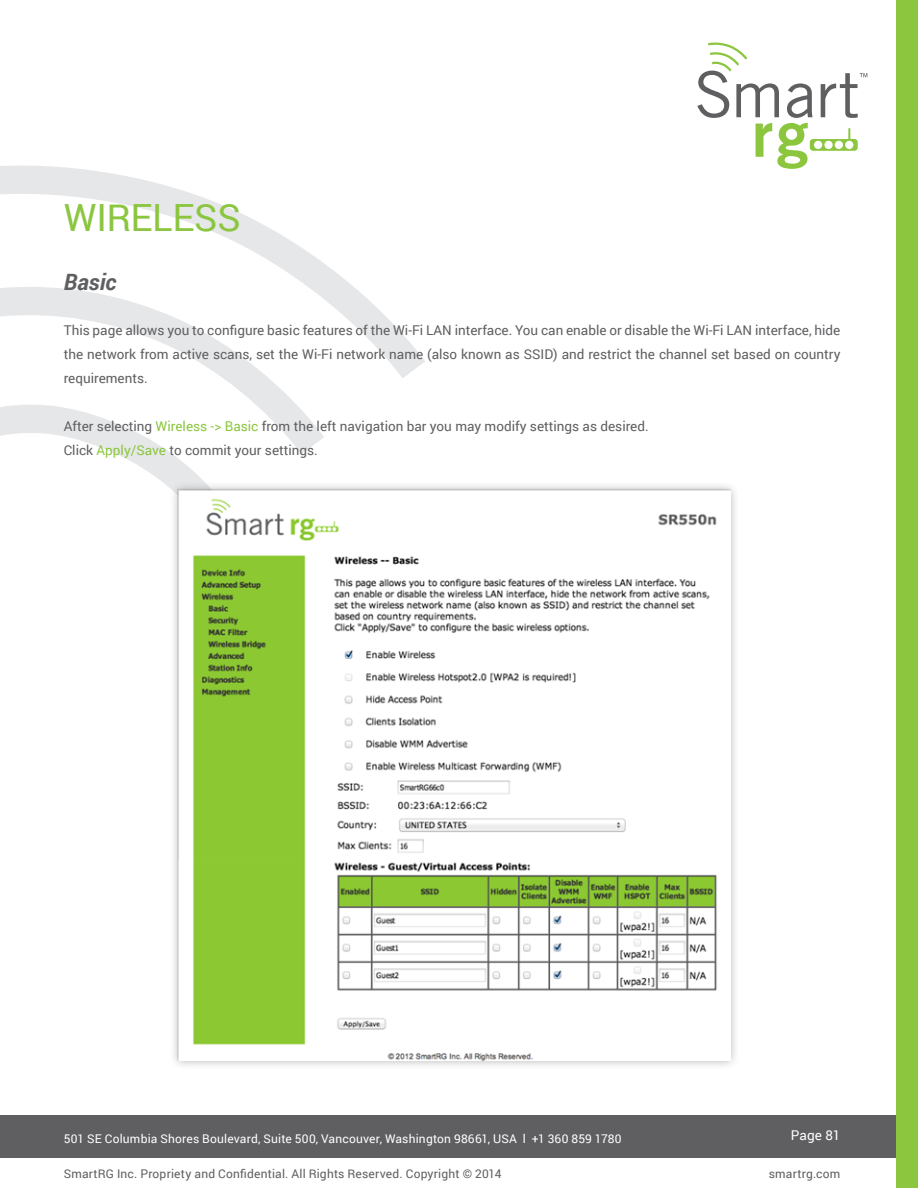
<style>
.page{position:relative;width:918px;height:1188px;background:#fff}
.page>*{position:absolute;margin:0;border:0;box-sizing:border-box;transform-origin:0 0}
.Heading_Large_Green{font:37.5px "Roboto";letter-spacing:-.005em;color:#8bc640}
.Heading_Italic{font:italic 700 22.5px "Roboto";color:#5f5f62}
.Body_Text{font:13.5px/24px "Roboto";color:#5f5f62;text-align:justify}
.t1{font:13.5px "Roboto";letter-spacing:.005em;color:#fff}
.t2{font:12px "Roboto";letter-spacing:.015em;color:#fff}
.t3{font:12px "Roboto";letter-spacing:.015em;color:#5f5f62}
.s1{color:#8bc63e}
</style>
<div class="page">
<svg style="left:0;top:165px;width:425px;height:322px"></svg>
<svg style="left:697px;top:42px;width:170px;height:127px"></svg>
<div style="left:0;top:1116px;width:918px;height:42px;background:#5f5f62"></div>
<div style="left:897px;top:0;width:21px;height:1188px;background:#8bc63e"></div>
<div style="left:169px;top:480px;width:571px;height:591px;background:#5f5f62;opacity:.5"></div>
<img style="left:177px;top:487px;width:553px;height:574px">
<p class="Heading_Large_Green" style="left:64px;top:191px;width:179px">WIRELESS</p>
<p class="Heading_Italic" style="left:64px;top:266px;width:54px">Basic</p>
<p class="Body_Text" style="left:64px;top:318px;width:778px">This page allows you to configure basic features of the Wi-Fi LAN interface. You can enable or disable the Wi-Fi LAN interface, hide the network from active scans, set the Wi-Fi network name (also known as SSID) and restrict the channel set based on country requirements.</p>
<p class="Body_Text" style="left:64px;top:414px;width:586px">After selecting <span class="s1">Wireless -&gt; Basic</span> from the left navigation bar you may modify settings as desired.</p>
<p class="Body_Text" style="left:64px;top:438px;width:256px">Click <span class="s1">Apply/Save</span> to commit your settings.</p>
<p class="t2" style="left:64px;top:1130px;width:559px">501 SE Columbia Shores Boulevard, Suite 500, Vancouver, Washington 98661, USA l +1 360 859 1780</p>
<p class="t1" style="left:791px;top:1126px;width:51px">Page 81</p>
<p class="t3" style="left:64px;top:1165px;width:439px">SmartRG Inc. Propriety and Confidential. All Rights Reserved. Copyright © 2014</p>
<p class="t3" style="left:769px;top:1165px;width:73px">smartrg.com</p>
</div>
